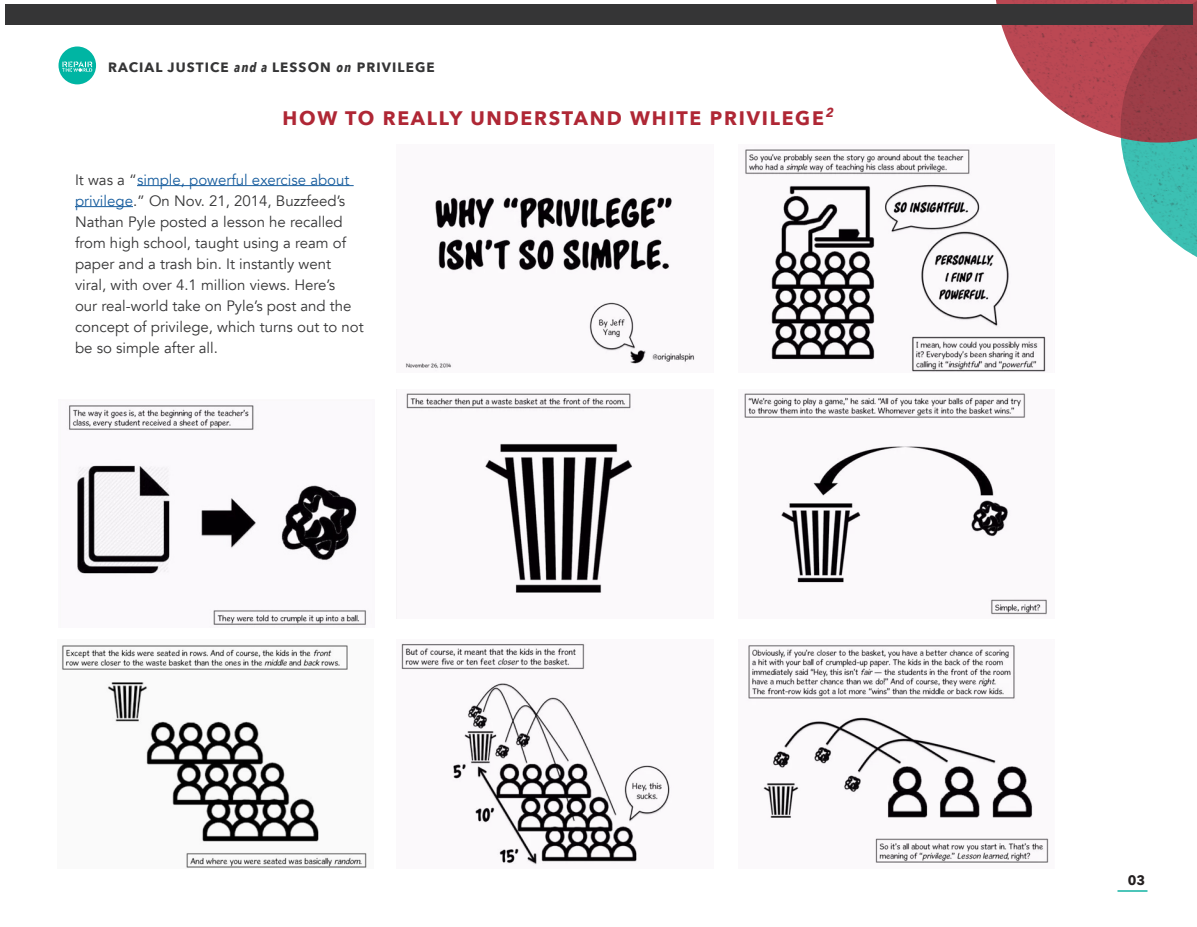
<style>
.page{position:relative;width:1197px;height:927px;background:#fff}
.page>*{position:absolute;margin:0;border:0;box-sizing:border-box;transform-origin:0 0}
.t1{font:700 19.5px "Avenir Next";letter-spacing:.09em;color:#af2735}
.t2{font:15px/21px "Avenir";color:#353536}
.t3{font:700 13.5px "Avenir Next";letter-spacing:.08em;color:#353536}
.t4{font:700 13.5px "Avenir Next";color:#231f20}
.s1{font-family:"Avenir Next Condensed";font-style:italic}
.s2{color:#175d9e}
</style>
<div class="page">
<svg style="left:996px;top:0;width:201px;height:257px"></svg>
<img style="left:1002px;top:0;width:195px;height:147px">
<div style="left:5px;top:4px;width:1187px;height:22px;background:#353536"></div>
<div style="left:59px;top:47px;width:37px;height:37px;background:#00b5a3;border-radius:50%"></div>
<img style="left:68px;top:46px;width:9px;height:38px">
<svg style="left:62px;top:61px;width:30px;height:11px"></svg>
<img style="left:405px;top:197px;width:290px;height:172px">
<img style="left:406px;top:393px;width:227px;height:200px">
<img style="left:401px;top:643px;width:269px;height:222px">
<img style="left:745px;top:144px;width:309px;height:228px">
<img style="left:744px;top:393px;width:303px;height:222px">
<img style="left:748px;top:645px;width:301px;height:218px">
<img style="left:68px;top:405px;width:299px;height:220px">
<img style="left:61px;top:645px;width:306px;height:223px">
<hr style="left:137px;top:185px;width:217px;height:1px;background:#175d9e">
<hr style="left:75px;top:206px;width:58px;height:1px;background:#175d9e">
<hr style="left:1118px;top:890px;width:30px;height:2px;background:#12b3a3">
<p class="t3" style="left:108px;top:56px;width:328px">RACIAL JUSTICE <span class="s1">and a</span> LESSON <span class="s1">on</span> PRIVILEGE</p>
<p class="t1" style="left:283px;top:101px;width:552px">HOW TO REALLY UNDERSTAND WHITE PRIVILEGE<sup>2</sup></p>
<p class="t2" style="left:75px;top:169px;width:290px">It was a “<span class="s2">simple, powerful exercise about privilege</span>.” On Nov. 21, 2014, Buzzfeed’s Nathan Pyle posted a lesson he recalled from high school, taught using a ream of paper and a trash bin. It instantly went viral, with over 4.1 million views. Here’s<br>our real-world take on Pyle’s post and the concept of privilege, which turns out to not be so simple after all.</p>
<p class="t4" style="left:1128px;top:869px;width:19px">03</p>
</div>
